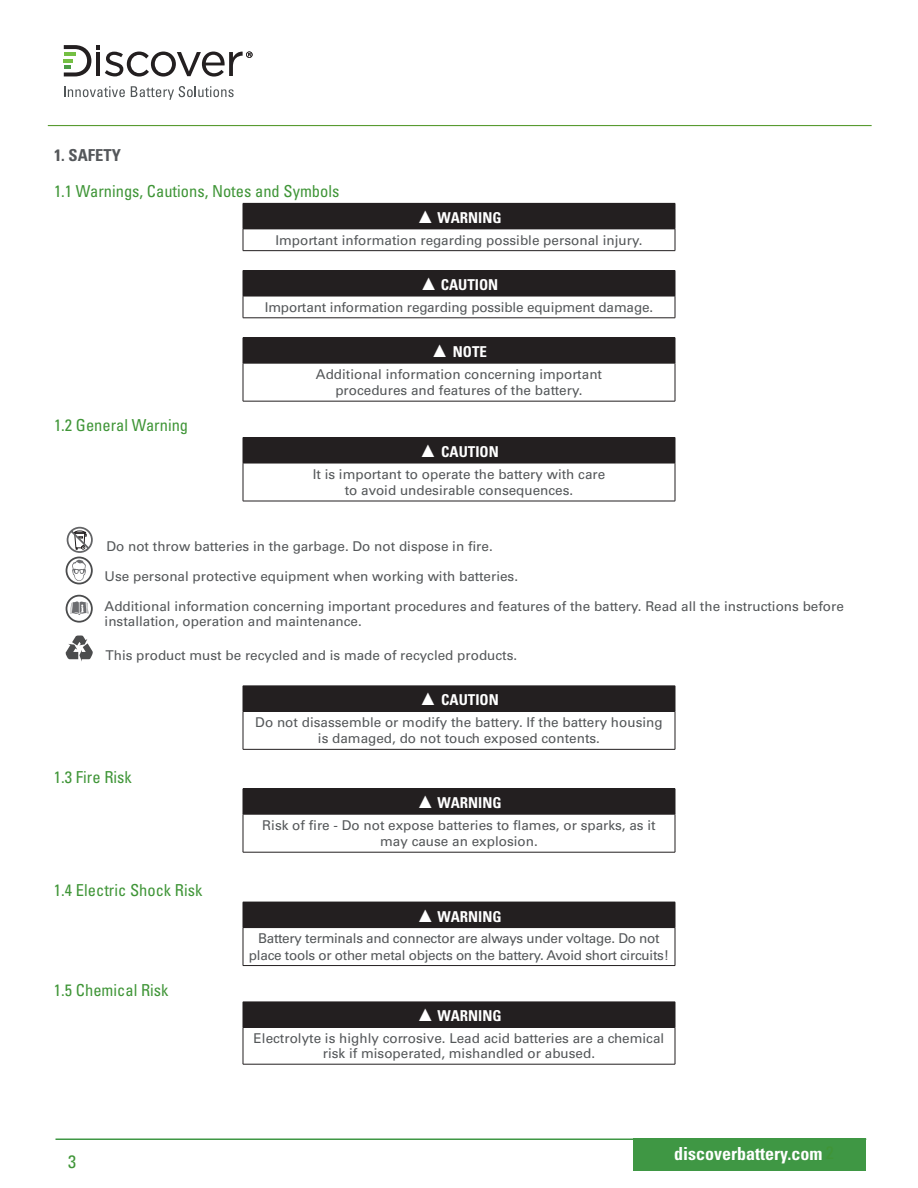
<style>
.page{position:relative;width:918px;height:1188px;background:#fff}
.page>*{position:absolute;margin:0;border:0;box-sizing:border-box;transform-origin:0 0}
.t1{font:700 condensed 18px "Univers LT Std";color:#fff}
.t2{font:condensed 18px "Univers LT Std";color:#3f9537}
.t3{font:condensed 16.5px "Univers LT Std";color:#3f9537}
.t4{font:700 condensed 16.5px "Univers LT Std";color:#54575a}
.t5{font:700 condensed 15px "Univers LT Std";color:#fff}
.t6{font:13.5px/16.2px "Univers LT Std";color:#545759;text-align:center}
.t7{font:13.5px/16.2px "Univers LT Std";letter-spacing:-.02em;color:#545759;text-align:center}
.s1{font-family:"Century Gothic";font-stretch:normal;font-size:18px}
.s2{font-weight:400;color:#3f9537}
</style>
<div class="page">
<hr style="left:48px;top:125px;width:824px;height:1px;background:#589b31">
<svg style="left:64px;top:86px;width:61px;height:11px"></svg>
<svg style="left:131px;top:86px;width:103px;height:14px"></svg>
<svg style="left:64px;top:45px;width:189px;height:32px"></svg>
<hr style="left:56px;top:1138px;width:810px;height:2px;background:#3f9744">
<div style="left:633px;top:1138px;width:233px;height:33px;background:#3f9744"></div>
<div style="left:243px;top:203px;width:432px;height:26px;background:#231f20"></div>
<hr style="left:243px;top:229px;width:432px;height:1px;background:#231f20">
<svg style="left:243px;top:229px;width:1px;height:21px"></svg>
<svg style="left:675px;top:204px;width:1px;height:46px"></svg>
<hr style="left:243px;top:250px;width:432px;height:1px;background:#231f20">
<div style="left:243px;top:271px;width:432px;height:25px;background:#231f20"></div>
<hr style="left:243px;top:270px;width:432px;height:1px;background:#231f20">
<hr style="left:243px;top:296px;width:432px;height:1px;background:#231f20">
<svg style="left:243px;top:296px;width:1px;height:22px"></svg>
<svg style="left:675px;top:271px;width:1px;height:47px"></svg>
<hr style="left:243px;top:318px;width:432px;height:1px;background:#231f20">
<div style="left:243px;top:338px;width:432px;height:25px;background:#231f20"></div>
<hr style="left:243px;top:337px;width:432px;height:1px;background:#231f20">
<svg style="left:675px;top:338px;width:1px;height:25px"></svg>
<hr style="left:243px;top:363px;width:432px;height:1px;background:#231f20">
<hr style="left:243px;top:363px;width:1px;height:38px;background:#231f20">
<hr style="left:675px;top:363px;width:1px;height:38px;background:#231f20">
<hr style="left:243px;top:401px;width:432px;height:1px;background:#231f20">
<div style="left:243px;top:438px;width:432px;height:25px;background:#231f20"></div>
<hr style="left:243px;top:463px;width:432px;height:1px;background:#231f20">
<hr style="left:243px;top:437px;width:432px;height:1px;background:#231f20">
<svg style="left:675px;top:438px;width:1px;height:25px"></svg>
<hr style="left:243px;top:463px;width:1px;height:38px;background:#231f20">
<hr style="left:675px;top:463px;width:1px;height:38px;background:#231f20">
<hr style="left:243px;top:501px;width:432px;height:1px;background:#231f20">
<div style="left:243px;top:686px;width:432px;height:25px;background:#231f20"></div>
<svg style="left:675px;top:686px;width:1px;height:25px"></svg>
<hr style="left:243px;top:711px;width:432px;height:1px;background:#231f20">
<hr style="left:243px;top:712px;width:1px;height:37px;background:#231f20">
<hr style="left:675px;top:712px;width:1px;height:37px;background:#231f20">
<hr style="left:243px;top:749px;width:432px;height:1px;background:#231f20">
<div style="left:243px;top:789px;width:432px;height:25px;background:#231f20"></div>
<hr style="left:243px;top:788px;width:432px;height:1px;background:#231f20">
<svg style="left:675px;top:789px;width:1px;height:25px"></svg>
<hr style="left:243px;top:814px;width:432px;height:1px;background:#231f20">
<hr style="left:243px;top:814px;width:1px;height:38px;background:#231f20">
<hr style="left:675px;top:814px;width:1px;height:38px;background:#231f20">
<hr style="left:243px;top:852px;width:432px;height:1px;background:#231f20">
<div style="left:243px;top:902px;width:432px;height:26px;background:#231f20"></div>
<svg style="left:675px;top:902px;width:1px;height:25px"></svg>
<hr style="left:243px;top:928px;width:1px;height:37px;background:#231f20">
<hr style="left:675px;top:928px;width:1px;height:37px;background:#231f20">
<hr style="left:243px;top:965px;width:432px;height:1px;background:#231f20">
<div style="left:243px;top:1002px;width:432px;height:25px;background:#231f20"></div>
<svg style="left:675px;top:1002px;width:1px;height:25px"></svg>
<hr style="left:243px;top:1027px;width:432px;height:1px;background:#231f20">
<hr style="left:243px;top:1028px;width:1px;height:36px;background:#231f20">
<hr style="left:675px;top:1028px;width:1px;height:36px;background:#231f20">
<hr style="left:243px;top:1064px;width:432px;height:1px;background:#231f20">
<div style="left:66px;top:557px;width:27px;height:27px;border:2px solid #4b4c4d;border-radius:50%"></div>
<svg style="left:72px;top:560px;width:14px;height:21px"></svg>
<div style="left:66px;top:595px;width:27px;height:28px;border:2px solid #4b4c4d;border-radius:50%"></div>
<svg style="left:70px;top:601px;width:18px;height:14px"></svg>
<svg style="left:65px;top:635px;width:28px;height:27px"></svg>
<svg style="left:66px;top:527px;width:27px;height:26px"></svg>
<p class="t4" style="left:54px;top:145px;width:68px">1. SAFETY</p>
<p class="t3" style="left:54px;top:181px;width:287px">1.1 Warnings, Cautions, Notes and Symbols</p>
<p class="t3" style="left:54px;top:415px;width:136px">1.2 General Warning</p>
<p class="t5" style="left:416px;top:208px;width:87px"><span class="s1">▲</span> WARNING</p>
<p class="t6" style="left:275px;top:232px;width:369px">Important information regarding possible personal injury.</p>
<p class="t5" style="left:420px;top:275px;width:80px"><span class="s1">▲</span> CAUTION</p>
<p class="t6" style="left:265px;top:299px;width:390px">Important information regarding possible equipment damage.</p>
<p class="t5" style="left:431px;top:343px;width:58px"><span class="s1">▲</span> NOTE</p>
<p class="t6" style="left:316px;top:366px;width:288px">Additional information concerning important procedures and features of the battery.</p>
<p class="t5" style="left:419px;top:442px;width:81px"><span class="s1">▲</span> CAUTION</p>
<p class="t6" style="left:313px;top:466px;width:294px">It is important to operate the battery with care to avoid undesirable consequences.</p>
<p class="t6" style="left:106px;top:538px;width:388px">Do not throw batteries in the garbage. Do not dispose in fire.</p>
<p class="t6" style="left:105px;top:568px;width:415px">Use personal protective equipment when working with batteries.</p>
<p class="t6" style="left:105px;top:598px;width:741px;line-height:15px;text-align:left">Additional information concerning important procedures and features of the battery. Read all the instructions before installation, operation and maintenance.</p>
<p class="t6" style="left:106px;top:647px;width:413px">This product must be recycled and is made of recycled products.</p>
<p class="t5" style="left:419px;top:691px;width:81px"><span class="s1">▲</span> CAUTION</p>
<p class="t6" style="left:255px;top:714px;width:409px">Do not disassemble or modify the battery. If the battery housing is damaged, do not touch exposed contents.</p>
<p class="t3" style="left:54px;top:766px;width:79px">1.3 Fire Risk</p>
<p class="t5" style="left:416px;top:794px;width:87px"><span class="s1">▲</span> WARNING</p>
<p class="t6" style="left:262px;top:817px;width:395px">Risk of fire - Do not expose batteries to flames, or sparks, as it may cause an explosion.</p>
<p class="t3" style="left:54px;top:880px;width:150px">1.4 Electric Shock Risk</p>
<p class="t5" style="left:416px;top:907px;width:87px"><span class="s1">▲</span> WARNING</p>
<p class="t7" style="left:249px;top:930px;width:421px">Battery terminals and connector are always under voltage. Do not place tools or other metal objects on the battery. Avoid short circuits!</p>
<p class="t3" style="left:54px;top:979px;width:116px">1.5 Chemical Risk</p>
<p class="t5" style="left:416px;top:1007px;width:87px"><span class="s1">▲</span> WARNING</p>
<p class="t6" style="left:254px;top:1031px;width:412px;line-height:15px">Electrolyte is highly corrosive. Lead acid batteries are a chemical risk if misoperated, mishandled or abused.</p>
<h1 class="t2" style="left:68px;top:1150px;width:9px">3</h1>
<p class="t1" style="left:674px;top:1143px;width:161px">discoverbattery.com <span class="s2">2</span></p>
</div>
